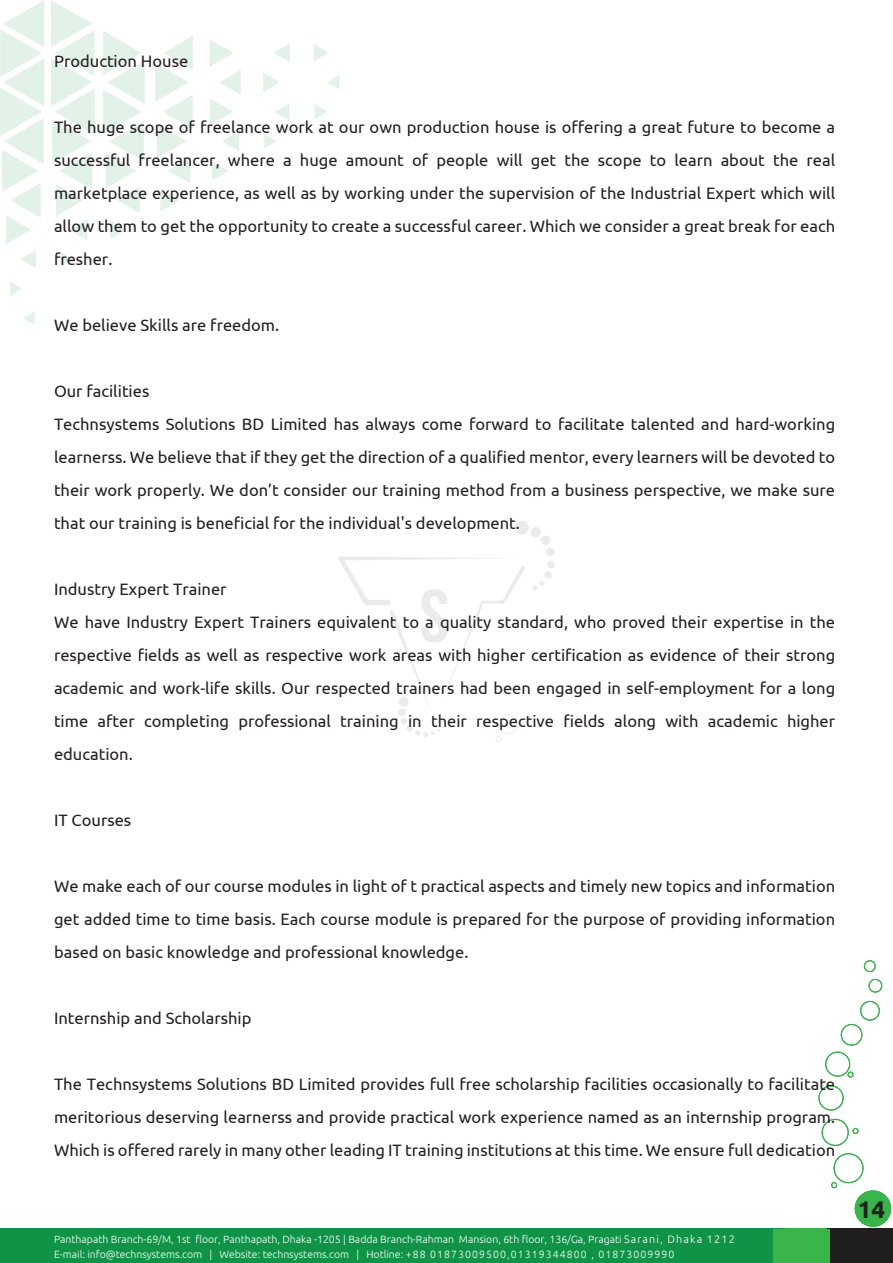
<style>
.page{position:relative;width:893px;height:1263px;background:#fff}
.page>*{position:absolute;margin:0;border:0;box-sizing:border-box;transform-origin:0 0}
.t1{font:700 24.15px "Ubuntu";color:#231f20}
.t2{font:16.5px/33px "Ubuntu";color:#231f20;text-align:justify}
.t3{font:300 10.5px/15px "Ubuntu";color:#fff}
.s1{font-size:10.8px}
</style>
<div class="page">
<div style="left:826px;top:1228px;width:67px;height:35px;background:#201d1e"></div>
<div style="left:0;top:1228px;width:785px;height:35px;background:#0f9447"></div>
<div style="left:855px;top:1190px;width:36px;height:37px;border:1px solid #37b44a;border-radius:50%"></div>
<div style="left:833px;top:1153px;width:30px;height:30px;border:1px solid #37b44a;border-radius:50%"></div>
<svg style="left:831px;top:1182px;width:6px;height:6px"></svg>
<div style="left:852px;top:1128px;width:7px;height:6px;border:1px solid #37b44a;border-radius:50%"></div>
<div style="left:847px;top:1071px;width:7px;height:7px;border:1px solid #37b44a;border-radius:50%"></div>
<div style="left:822px;top:1119px;width:27px;height:27px;border:1px solid #37b44a;border-radius:50%"></div>
<div style="left:818px;top:1085px;width:26px;height:25px;border:1px solid #37b44a;border-radius:50%"></div>
<div style="left:825px;top:1051px;width:25px;height:26px;border:1px solid #37b44a;border-radius:50%"></div>
<div style="left:841px;top:1024px;width:21px;height:22px;border:1px solid #37b44a;border-radius:50%"></div>
<div style="left:860px;top:1001px;width:20px;height:20px;border:1px solid #37b44a;border-radius:50%"></div>
<svg style="left:864px;top:960px;width:19px;height:33px"></svg>
<div style="left:855px;top:1191px;width:36px;height:35px;background:#37b44a;border-radius:50%"></div>
<div style="left:0;top:1230px;width:830px;height:33px;background:#37b44a"></div>
<div style="left:0;top:1230px;width:772px;height:33px;background:#0f9447"></div>
<svg style="left:0;top:0;width:44px;height:244px"></svg>
<svg style="left:103px;top:31px;width:42px;height:182px"></svg>
<svg style="left:210px;top:39px;width:31px;height:86px"></svg>
<svg style="left:155px;top:36px;width:38px;height:147px"></svg>
<svg style="left:161px;top:190px;width:18px;height:21px"></svg>
<svg style="left:51px;top:0;width:44px;height:240px"></svg>
<svg style="left:223px;top:132px;width:16px;height:19px"></svg>
<svg style="left:274px;top:43px;width:16px;height:19px"></svg>
<svg style="left:263px;top:73px;width:16px;height:19px"></svg>
<svg style="left:212px;top:162px;width:16px;height:18px"></svg>
<svg style="left:20px;top:250px;width:16px;height:18px"></svg>
<svg style="left:111px;top:221px;width:15px;height:18px"></svg>
<svg style="left:275px;top:104px;width:14px;height:16px"></svg>
<svg style="left:314px;top:45px;width:14px;height:16px"></svg>
<svg style="left:315px;top:105px;width:12px;height:14px"></svg>
<svg style="left:10px;top:282px;width:12px;height:14px"></svg>
<svg style="left:327px;top:75px;width:12px;height:14px"></svg>
<svg style="left:264px;top:134px;width:12px;height:14px"></svg>
<svg style="left:61px;top:252px;width:12px;height:14px"></svg>
<svg style="left:23px;top:312px;width:11px;height:12px"></svg>
<div style="left:515px;top:521px;width:14px;height:13px;background:#ebebeb;border-radius:50%"></div>
<div style="left:531px;top:527px;width:10px;height:10px;background:#ebebeb;border-radius:50%"></div>
<div style="left:541px;top:535px;width:9px;height:10px;background:#ebebeb;border-radius:50%"></div>
<div style="left:546px;top:547px;width:9px;height:9px;background:#ebebeb;border-radius:50%"></div>
<div style="left:547px;top:561px;width:8px;height:7px;background:#ebebeb;border-radius:50%"></div>
<div style="left:544px;top:571px;width:8px;height:7px;background:#ebebeb;border-radius:50%"></div>
<svg style="left:532px;top:580px;width:12px;height:11px"></svg>
<svg style="left:339px;top:556px;width:186px;height:181px"></svg>
<div style="left:498px;top:714px;width:20px;height:20px;border:1px solid #643090;border-radius:50%"></div>
<div style="left:495px;top:736px;width:7px;height:6px;border:1px solid #643090;border-radius:50%"></div>
<p class="t2" style="left:54px;top:44px;width:136px">Production House</p>
<p class="t2" style="left:54px;top:110px;width:783px">The huge scope of freelance work at our own production house is offering a great future to become a successful freelancer, where a huge amount of people will get the scope to learn about the real marketplace experience, as well as by working under the supervision of the Industrial Expert which will allow them to get the opportunity to create a successful career. Which we consider a great break for each fresher.</p>
<p class="t2" style="left:54px;top:308px;width:227px">We believe Skills are freedom.</p>
<p class="t2" style="left:54px;top:374px;width:783px;text-align:left">Our facilities<br>Technsystems Solutions BD Limited has always come forward to facilitate talented and hard-working learnerss. We believe that if they get the direction of a qualified mentor, every learners will be devoted to their work properly. We don’t consider our training method from a business perspective, we make sure that our training is beneficial for the individual's development.</p>
<p class="t2" style="left:54px;top:572px;width:783px;text-align:left">Industry Expert Trainer<br>We have Industry Expert Trainers equivalent to a quality standard, who proved their expertise in the respective fields as well as respective work areas with higher certification as evidence of their strong academic and work-life skills. Our respected trainers had been engaged in self-employment for a long time after completing professional training in their respective fields along with academic higher education.</p>
<p class="t2" style="left:54px;top:803px;width:79px">IT Courses</p>
<p class="t2" style="left:54px;top:869px;width:783px">We make each of our course modules in light of t practical aspects and timely new topics and information get added time to time basis. Each course module is prepared for the purpose of providing information based on basic knowledge and professional knowledge.</p>
<p class="t2" style="left:54px;top:1001px;width:199px">Internship and Scholarship</p>
<p class="t2" style="left:54px;top:1067px;width:783px">The Technsystems Solutions BD Limited provides full free scholarship facilities occasionally to facilitate meritorious deserving learnerss and provide practical work experience named as an internship program.<br>Which is offered rarely in many other leading IT training institutions at this time. We ensure full dedication</p>
<p class="t3" style="left:54px;top:1231px;width:682px">Panthapath Branch-69/M, 1st floor, Panthapath, Dhaka -1205 | Badda Branch-Rahman Mansion, 6th floor, 136/Ga, Pragati <span class="s1">Sarani, Dhaka 1212<br></span>E-mail: info@technsystems.com | Website: technsystems.com | Hotline: +88 01873009500,01319344800 , 01873009990</p>
<h1 class="t1" style="left:858px;top:1195px;width:29px">14</h1>
</div>
